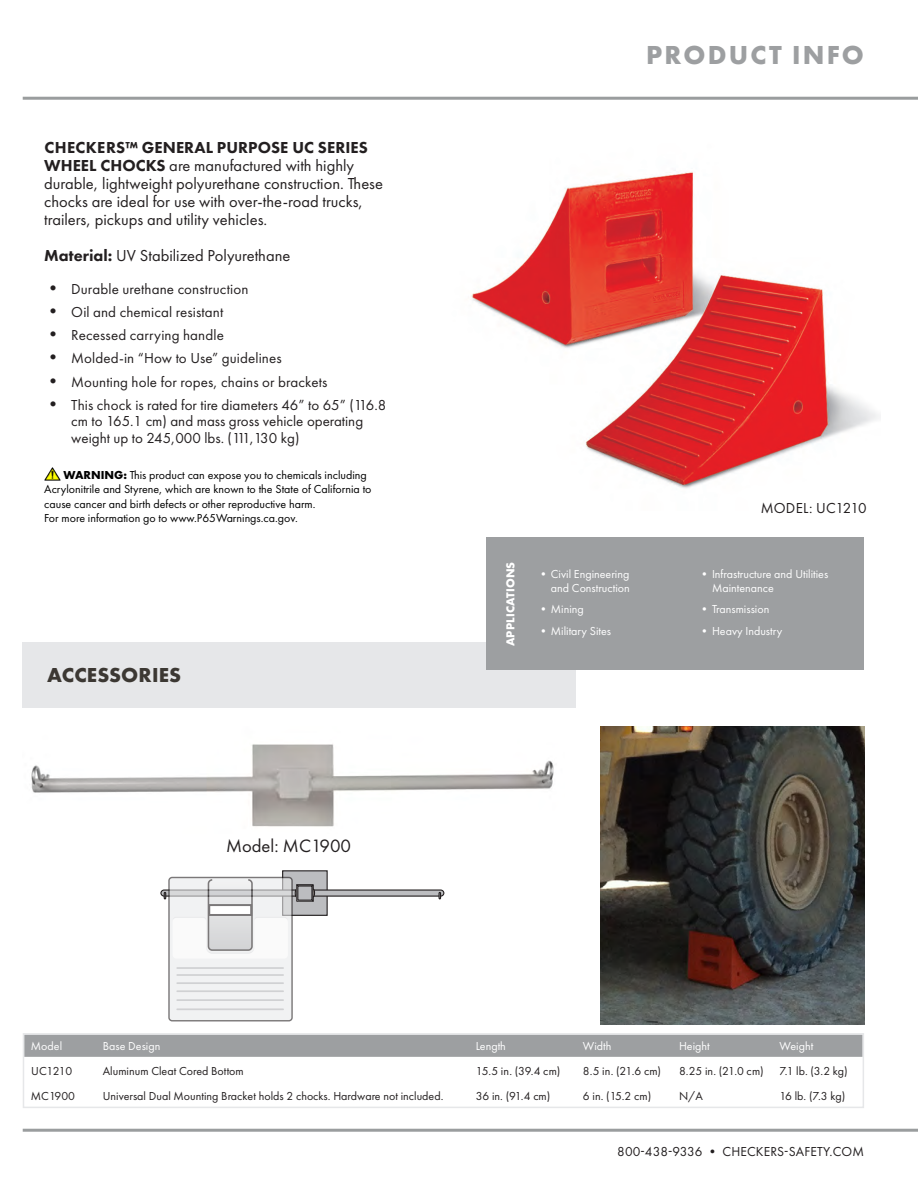
<style>
.page{position:relative;width:918px;height:1188px;background:#fff}
.page>*{position:absolute;margin:0;border:0;box-sizing:border-box;transform-origin:0 0}
.t1{font:700 27px "Futura New";letter-spacing:.08em;color:#9d9fa1}
.t2{font:700 21px "Futura New";letter-spacing:.01em;color:#3c3833}
.t3{font:18.6px "Futura New";color:#231f20}
.Paragraph_Style_2{font:16.5px/18px "Futura New";color:#231f20}
.t4{font:15px/16.5px "Futura New";letter-spacing:.005em;color:#231f20}
.t5{font:13.5px "Futura New";letter-spacing:.01em;color:#231f20}
.t6{font:12px/14.4px "Futura New";color:#000}
.t7{font:12px "Futura New";color:#231f20}
.t8{font:12px/14.4px "Futura New";color:#fff;text-align:right}
.t9{font:700 12px "Futura New";letter-spacing:.01em;color:#fff}
.s1{font-weight:800}
.s2{font-size:18px}
.s3{font-weight:700}
</style>
<div class="page">
<hr style="left:23px;top:97px;width:895px;height:3px;background:#9a9d9e">
<hr style="left:23px;top:1129px;width:895px;height:3px;background:#9a9d9e">
<img style="left:601px;top:726px;width:263px;height:299px">
<div style="left:23px;top:642px;width:553px;height:65px;background:#e6e7e9"></div>
<div style="left:486px;top:538px;width:378px;height:132px;background:#9d9fa1"></div>
<img style="left:471px;top:172px;width:408px;height:317px">
<div style="left:26px;top:1036px;width:835px;height:21px;background:#9d9fa1"></div>
<div style="left:23px;top:1033px;width:841px;height:75px;border:2px solid #e6e7e9"></div>
<img style="left:31px;top:744px;width:523px;height:83px">
<div style="left:283px;top:871px;width:44px;height:44px;background:#bcbdc0"></div>
<div style="left:169px;top:877px;width:123px;height:144px;background:#f1f2f3;border-radius:3px"></div>
<div style="left:168px;top:877px;width:125px;height:144px;border:1px solid #231f20;border-radius:3px"></div>
<hr style="left:176px;top:967px;width:108px;height:2px;background:#b2b3b7">
<hr style="left:176px;top:974px;width:108px;height:2px;background:#b2b3b7">
<hr style="left:176px;top:982px;width:108px;height:2px;background:#b2b3b7">
<hr style="left:176px;top:990px;width:108px;height:2px;background:#b2b3b7">
<hr style="left:176px;top:999px;width:108px;height:2px;background:#b2b3b7">
<hr style="left:176px;top:1008px;width:108px;height:2px;background:#b2b3b7">
<svg style="left:160px;top:880px;width:285px;height:79px"></svg>
<div style="left:208px;top:879px;width:45px;height:72px;border:2px solid #231f20;border-radius:4px"></div>
<div style="left:209px;top:905px;width:42px;height:10px;background:#fff"></div>
<img style="left:44px;top:467px;width:17px;height:14px">
<p class="Paragraph_Style_2" style="left:44px;top:138px;width:340px"><span class="s1">CHECKERS™ GENERAL PURPOSE UC SERIES WHEEL CHOCKS</span> are manufactured with highly durable, lightweight polyurethane construction. These chocks are ideal for use with over-the-road trucks, trailers, pickups and utility vehicles.</p>
<p class="Paragraph_Style_2" style="left:44px;top:246px;width:248px"><span class="s1">Material:</span> UV Stabilized Polyurethane</p>
<p class="t4" style="left:44px;top:280px;width:206px"><span class="s2">•</span> Durable urethane construction</p>
<p class="t4" style="left:44px;top:304px;width:180px"><span class="s2">•</span> Oil and chemical resistant</p>
<p class="t4" style="left:44px;top:327px;width:181px"><span class="s2">•</span> Recessed carrying handle</p>
<p class="t4" style="left:44px;top:350px;width:239px"><span class="s2">•</span> Molded-in “How to Use” guidelines</p>
<p class="t4" style="left:44px;top:373px;width:285px"><span class="s2">•</span> Mounting hole for ropes, chains or brackets</p>
<p class="t4" style="left:71px;top:397px;width:317px;text-indent:-27px"><span class="s2">•</span> This chock is rated for tire diameters 46” to 65” (116.8 cm to 165.1 cm) and mass gross vehicle operating weight up to 245,000 lbs. (111,130 kg)</p>
<p class="t6" style="left:44px;top:468px;width:329px;text-indent:19px"><span class="s3">WARNING:</span> This product can expose you to chemicals including<br>Acrylonitrile and Styrene, which are known to the State of California to cause cancer and birth defects or other reproductive harm.</p>
<p class="t6" style="left:44px;top:511px;width:255px">For more information go to www.P65Warnings.ca.gov.</p>
<p class="t2" style="left:47px;top:662px;width:136px">ACCESSORIES</p>
<p class="t3" style="left:226px;top:834px;width:127px">Model: MC1900</p>
<p class="t1" style="left:646px;top:38px;width:219px">PRODUCT INFO</p>
<p class="t9" style="left:503px;top:646px;width:86px;rotate:-90deg">APPLICATIONS</p>
<p class="t8" style="left:537px;top:567px;width:94px">•Civil Engineering and Construction</p>
<p class="t8" style="left:537px;top:602px;width:48px">•Mining</p>
<p class="t8" style="left:537px;top:623px;width:75px">•Military Sites</p>
<p class="t4" style="left:761px;top:500px;width:108px">MODEL: UC1210</p>
<p class="t8" style="left:712px;top:567px;width:118px;text-align:left;text-indent:-14px">•Infrastructure and Utilities<br>Maintenance</p>
<p class="t8" style="left:699px;top:602px;width:72px">•Transmission</p>
<p class="t8" style="left:699px;top:623px;width:85px">•Heavy Industry</p>
<p class="t8" style="left:31px;top:1039px;width:33px">Model</p>
<p class="t8" style="left:103px;top:1039px;width:59px">Base Design</p>
<p class="t8" style="left:476px;top:1039px;width:32px">Length</p>
<p class="t8" style="left:583px;top:1039px;width:30px">Width</p>
<p class="t8" style="left:679px;top:1039px;width:32px">Height</p>
<p class="t8" style="left:779px;top:1039px;width:35px">Weight</p>
<p class="t7" style="left:31px;top:1064px;width:43px">UC1210</p>
<p class="t7" style="left:103px;top:1064px;width:142px">Aluminum Cleat Cored Bottom</p>
<p class="t7" style="left:476px;top:1064px;width:86px">15.5 in. (39.4 cm)</p>
<p class="t7" style="left:583px;top:1064px;width:80px">8.5 in. (21.6 cm)</p>
<p class="t7" style="left:679px;top:1064px;width:86px">8.25 in. (21.0 cm)</p>
<p class="t7" style="left:779px;top:1064px;width:70px">7.1 lb. (3.2 kg)</p>
<p class="t7" style="left:31px;top:1089px;width:46px">MC1900</p>
<p class="t7" style="left:103px;top:1089px;width:342px">Universal Dual Mounting Bracket holds 2 chocks. Hardware not included.</p>
<p class="t7" style="left:476px;top:1089px;width:76px">36 in. (91.4 cm)</p>
<p class="t7" style="left:583px;top:1089px;width:70px">6 in. (15.2 cm)</p>
<p class="t7" style="left:679px;top:1089px;width:25px">N/A</p>
<p class="t7" style="left:779px;top:1089px;width:67px">16 lb. (7.3 kg)</p>
<p class="t5" style="left:617px;top:1144px;width:248px">800-438-9336 • CHECKERS-SAFETY.COM</p>
</div>
